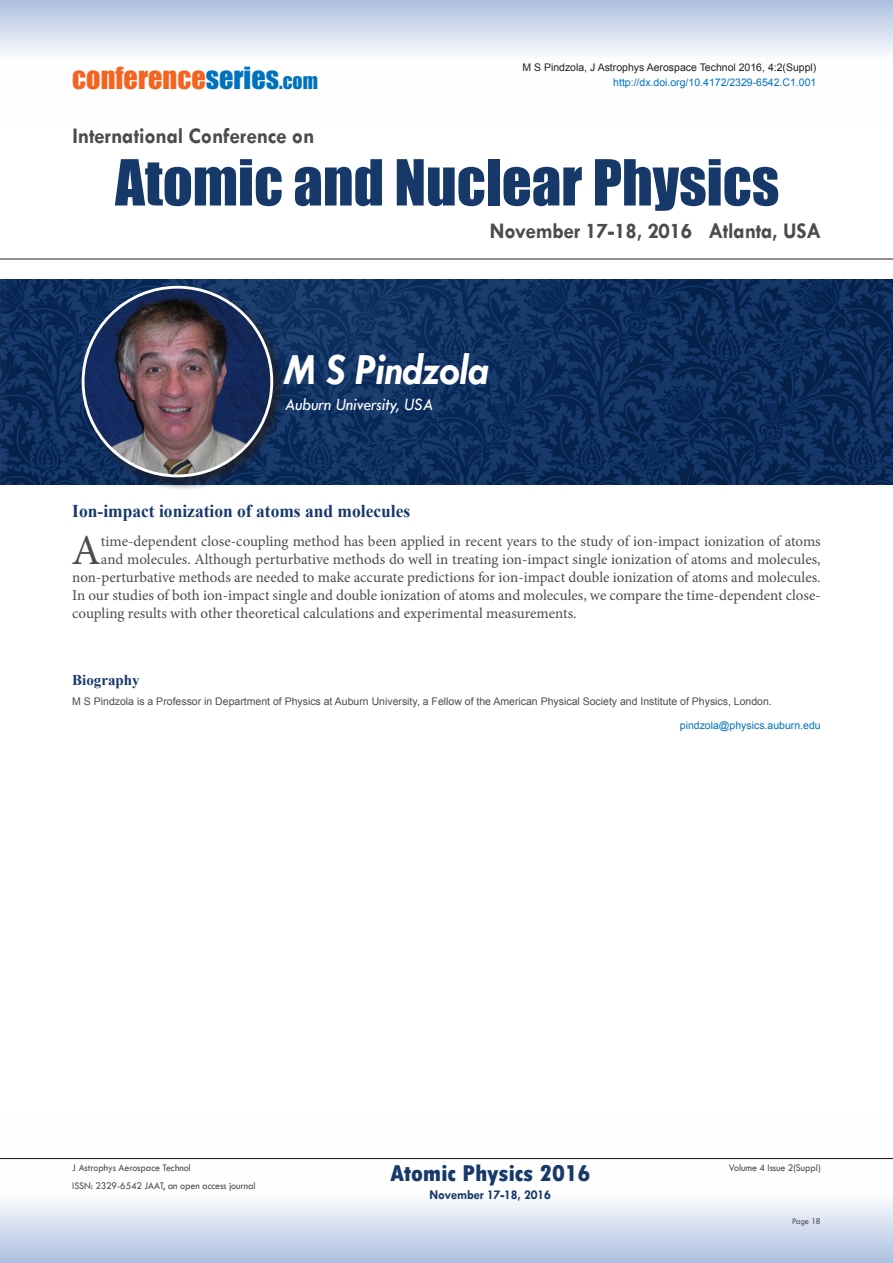
<style>
.page{position:relative;width:893px;height:1263px;background:#fff}
.page>*{position:absolute;margin:0;border:0;box-sizing:border-box;transform-origin:0 0}
.t1{font:58.65px "Impact";color:#17396a}
.t2{font:italic 700 45px "Tw Cen";letter-spacing:-.01em;color:#fff;scale:.95 1}
.t3{font:42.75px "Minion Pro";color:#4b4c4d}
.t4{font:28.2px "Impact";color:#f36421}
.t5{font:800 condensed 24px "Tw Cen";letter-spacing:-.01em;color:#17396a;scale:1.1 1}
.t6{font:700 22.5px "Tw Cen";letter-spacing:-.01em;color:#4b4c4d;scale:.95 1}
.t7{font:700 18px "Times New Roman";color:#17396a}
.t8{font:italic 18px "Tw Cen";letter-spacing:-.01em;color:#fff;scale:.95 1}
.t9{font:15px "Minion Pro";color:#4b4c4d}
.t10{font:700 15px "Times New Roman";color:#17396a}
.t11{font:700 13.5px "Tw Cen";letter-spacing:-.01em;color:#17396a;scale:.95 1}
.t12{font:10.5px "Arial";color:#4b4c4d}
.t13{font:10.5px "Tw Cen";letter-spacing:-.01em;color:#4b4c4d;scale:.95 1}
.t14{font:10.5px "Arial";color:#0072bc}
.t15{font:10.5px "Arial";color:#231f20}
.t16{font:9px "Tw Cen";letter-spacing:-.02em;color:#4b4c4d;scale:.95 1}
.s1{color:#0072bc}
.s2{font-size:19.8px;color:#0072bc}
</style>
<div class="page">
<svg style="left:0;top:1159px;width:893px;height:104px"></svg>
<svg style="left:0;top:0;width:893px;height:54px;background:#cfdaed"></svg>
<hr style="left:0;top:259px;width:893px;height:1px;background:#231f20">
<hr style="left:0;top:1158px;width:893px;height:1px;background:#231f20">
<img style="left:0;top:279px;width:893px;height:205px">
<div style="left:79px;top:284px;width:208px;height:207px;background:#231f20;opacity:.75"></div>
<img style="left:83px;top:287px;width:187px;height:189px">
<h3 class="t4" style="left:72px;top:56px;width:247px">conference<span class="s1">series</span><span class="s2">.com</span></h3>
<p class="t15" style="left:522px;top:61px;width:295px">M S Pindzola, J Astrophys Aerospace Technol 2016, 4:2(Suppl)</p>
<p class="t14" style="left:613px;top:75px;width:205px">http://dx.doi.org/10.4172/2329-6542.C1.001</p>
<h3 class="t6" style="left:73px;top:122px;width:256px">International Conference on</h3>
<h1 class="t1" style="left:115px;top:137px;width:666px">Atomic and Nuclear Physics</h1>
<h3 class="t6" style="left:490px;top:217px;width:350px">November 17-18, 2016 Atlanta, USA</h3>
<p class="t2" style="left:285px;top:343px;width:216px">M S Pindzola</p>
<p class="t8" style="left:285px;top:393px;width:157px">Auburn University, USA</p>
<p class="t7" style="left:72px;top:499px;width:340px">Ion-impact ionization of atoms and molecules</p>
<p class="t3" style="left:71px;top:521px;width:31px">A</p>
<p class="t9" style="left:101px;top:531px;width:721px">time-dependent close-coupling method has been applied in recent years to the study of ion-impact ionization of atoms</p>
<p class="t9" style="left:101px;top:549px;width:721px">and molecules. Although perturbative methods do well in treating ion-impact single ionization of atoms and molecules,</p>
<p class="t9" style="left:72px;top:567px;width:750px">non-perturbative methods are needed to make accurate predictions for ion-impact double ionization of atoms and molecules.</p>
<p class="t9" style="left:72px;top:585px;width:750px">In our studies of both ion-impact single and double ionization of atoms and molecules, we compare the time-dependent close-</p>
<p class="t9" style="left:72px;top:603px;width:506px">coupling results with other theoretical calculations and experimental measurements.</p>
<p class="t10" style="left:72px;top:670px;width:69px">Biography</p>
<p class="t12" style="left:72px;top:694px;width:701px">M S Pindzola is a Professor in Department of Physics at Auburn University, a Fellow of the American Physical Society and Institute of Physics, London.</p>
<p class="t14" style="left:680px;top:718px;width:142px">pindzola@physics.auburn.edu</p>
<h3 class="t5" style="left:390px;top:1159px;width:183px">Atomic Physics 2016</h3>
<p class="t11" style="left:430px;top:1186px;width:129px">November 17-18, 2016</p>
<p class="t13" style="left:72px;top:1162px;width:126px">J Astrophys Aerospace Technol</p>
<p class="t13" style="left:729px;top:1162px;width:98px">Volume 4 Issue 2(Suppl)</p>
<p class="t13" style="left:72px;top:1179px;width:195px">ISSN: 2329-6542 JAAT, an open access journal</p>
<p class="t16" style="left:792px;top:1215px;width:32px">Page 18</p>
</div>
